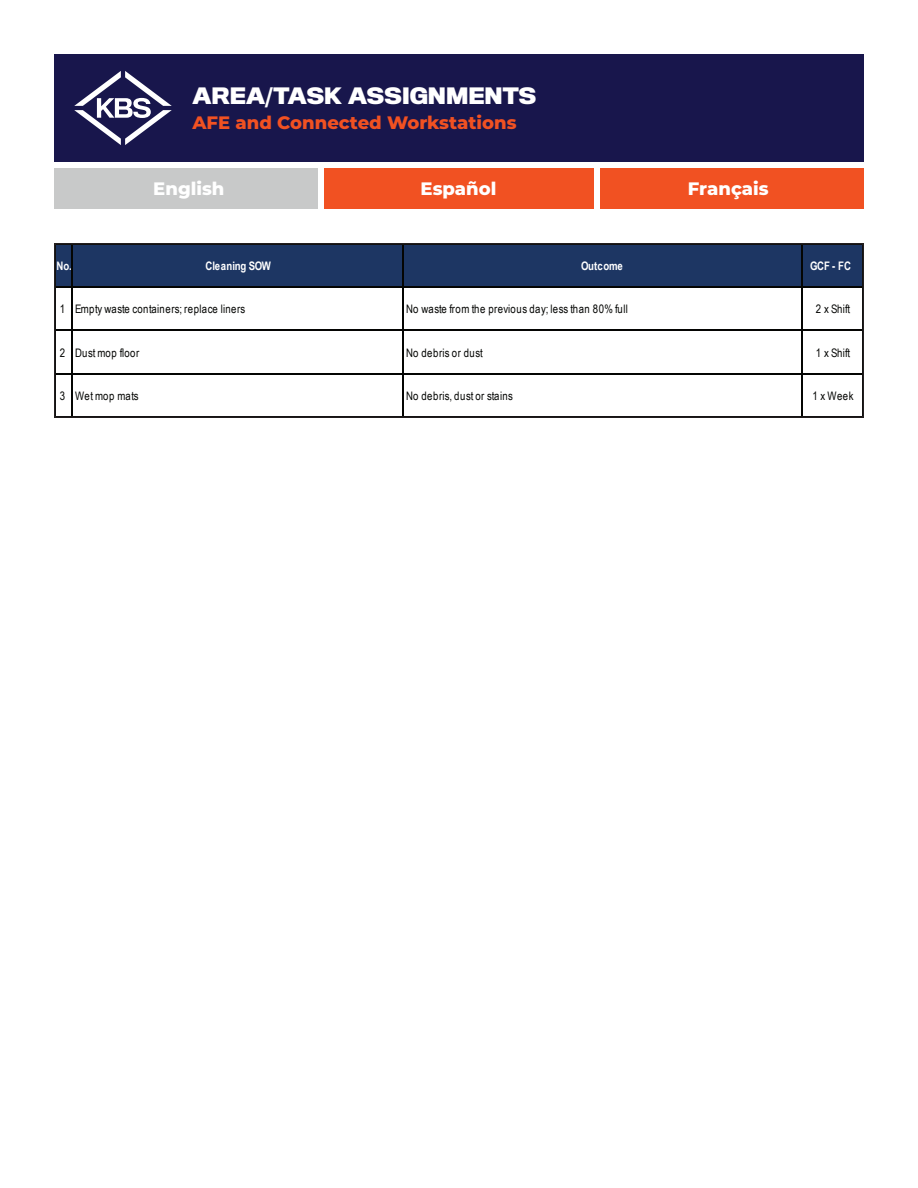
<style>
.page{position:relative;width:918px;height:1188px;background:#fff}
.page>*{position:absolute;margin:0;border:0;box-sizing:border-box;transform-origin:0 0}
.t1{font:700 21px "Titling Gothic FB";color:#fff}
.t2{font:800 18px "Montserrat";color:#f15122}
.t3{font:800 18px "Montserrat";color:#fff}
.t4{font:11.7px "Arial Narrow";letter-spacing:.025em;color:#040503}
.t5{font:11.7px "Arial Narrow";letter-spacing:.045em;color:#040503}
.t6{font:700 11.7px "Arial Narrow";color:#fff}
</style>
<div class="page">
<div style="left:54px;top:169px;width:263px;height:40px;background:#c8c9c9"></div>
<div style="left:324px;top:169px;width:270px;height:40px;background:#f15122"></div>
<div style="left:601px;top:169px;width:263px;height:40px;background:#f15122"></div>
<div style="left:54px;top:54px;width:810px;height:108px;background:#18164c"></div>
<svg style="left:74px;top:71px;width:98px;height:74px"></svg>
<div style="left:55px;top:244px;width:809px;height:44px;background:#1d3663"></div>
<hr style="left:72px;top:244px;width:1px;height:174px;background:#040503">
<hr style="left:403px;top:244px;width:1px;height:174px;background:#040503">
<hr style="left:802px;top:244px;width:1px;height:174px;background:#040503">
<hr style="left:55px;top:286px;width:809px;height:2px;background:#040503">
<hr style="left:55px;top:330px;width:809px;height:1px;background:#040503">
<hr style="left:55px;top:373px;width:809px;height:1px;background:#040503">
<div style="left:54px;top:243px;width:810px;height:175px;border:2px solid #231f20"></div>
<h1 class="t1" style="left:192px;top:83px;width:345px">AREA/TASK ASSIGNMENTS</h1>
<h2 class="t2" style="left:192px;top:109px;width:326px">AFE and Connected Workstations</h2>
<h2 class="t3" style="left:153px;top:175px;width:73px">English</h2>
<h2 class="t3" style="left:421px;top:175px;width:77px">Español</h2>
<h2 class="t3" style="left:688px;top:175px;width:82px">Français</h2>
<p class="t6" style="left:56px;top:257px;width:17px">No.</p>
<p class="t6" style="left:205px;top:257px;width:67px">Cleaning SOW</p>
<p class="t6" style="left:581px;top:257px;width:43px">Outcome</p>
<p class="t6" style="left:810px;top:257px;width:42px">GCF - FC</p>
<p class="t4" style="left:60px;top:301px;width:187px">1 Empty waste containers; replace liners</p>
<p class="t4" style="left:406px;top:301px;width:223px">No waste from the previous day; less than 80% full</p>
<p class="t4" style="left:816px;top:301px;width:36px">2 x Shift</p>
<p class="t4" style="left:60px;top:344px;width:81px">2 Dust mop floor</p>
<p class="t5" style="left:406px;top:344px;width:78px">No debris or dust</p>
<p class="t4" style="left:816px;top:344px;width:36px">1 x Shift</p>
<p class="t4" style="left:60px;top:388px;width:80px">3 Wet mop mats</p>
<p class="t5" style="left:406px;top:388px;width:108px">No debris, dust or stains</p>
<p class="t4" style="left:812px;top:388px;width:43px">1 x Week</p>
</div>
